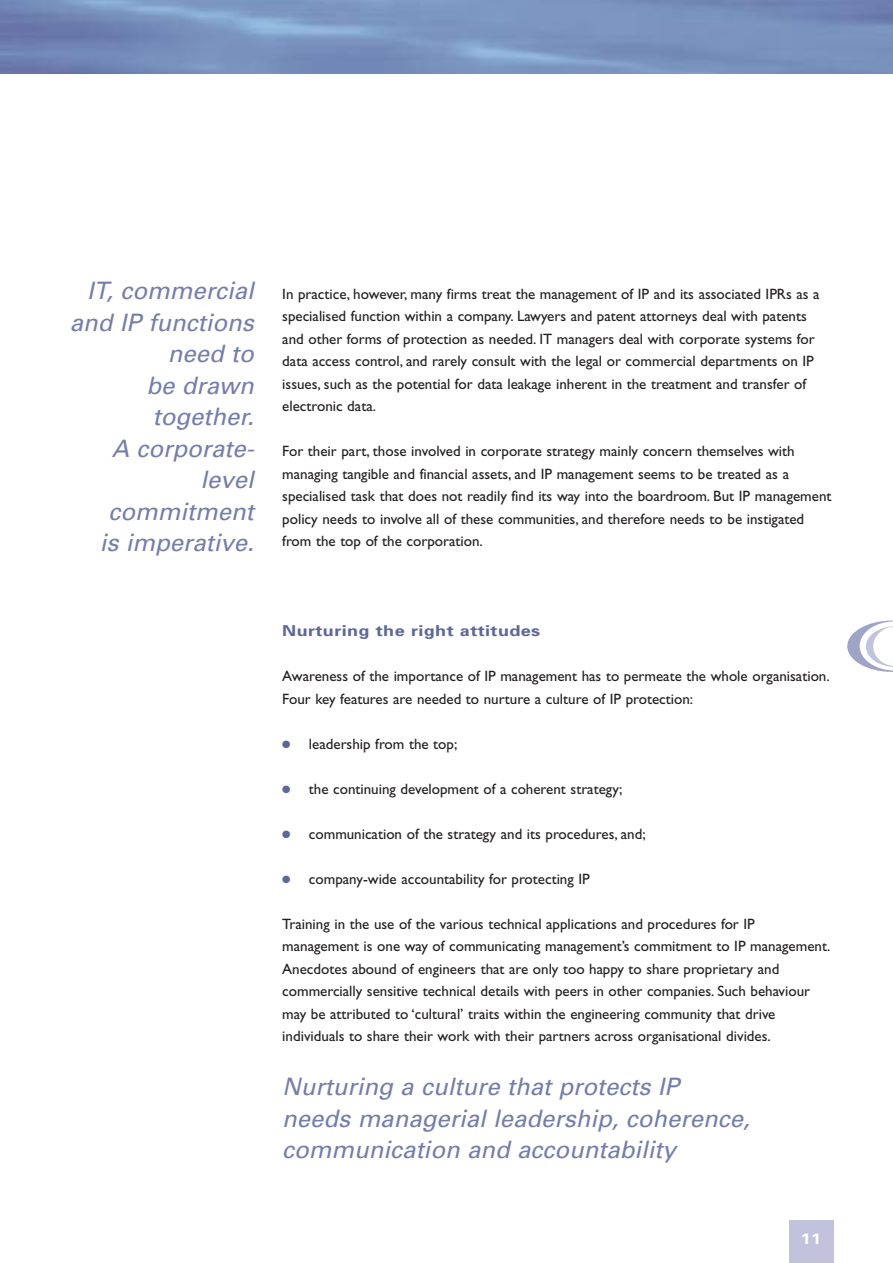
<style>
.page{position:relative;width:893px;height:1263px;background:#fff}
.page>*{position:absolute;margin:0;border:0;box-sizing:border-box;transform-origin:0 0}
.t1{font:italic 24px/31.5px "Univers";color:#757dac}
.t2{font:15px/22.5px "Gill Sans";color:#231f1f}
.t3{font:700 15px "Univers";letter-spacing:.02em;color:#5d679b;scale:1.2 1}
.t4{font:700 15px "Univers";color:#fff;scale:1.2 1}
.s1{color:#5d679b}
</style>
<div class="page">
<div style="left:788px;top:1220px;width:45px;height:43px;background:#c0c3db"></div>
<svg style="left:847px;top:621px;width:45px;height:51px"></svg>
<img style="left:0;top:0;width:892px;height:74px">
<h1 class="t1" style="left:70px;top:277px;width:190px;text-align:right">IT, commercial and IP functions need to<br>be drawn together.<br>A corporate&shy;level commitment<br>is imperative.</h1>
<p class="t2" style="left:282px;top:284px;width:539px">In practice, however, many firms treat the management of IP and its associated IPRs as a specialised function within a company. Lawyers and patent attorneys deal with patents and other forms of protection as needed. IT managers deal with corporate systems for data access control, and rarely consult with the legal or commercial departments on IP issues, such as the potential for data leakage inherent in the treatment and transfer of electronic data.</p>
<p class="t2" style="left:282px;top:441px;width:550px">For their part, those involved in corporate strategy mainly concern themselves with managing tangible and financial assets, and IP management seems to be treated as a specialised task that does not readily find its way into the boardroom. But IP management policy needs to involve all of these communities, and therefore needs to be instigated from the top of the corporation.</p>
<p class="t3" style="left:282px;top:625px;width:216px">Nurturing the right attitudes</p>
<p class="t2" style="left:282px;top:666px;width:549px">Awareness of the importance of IP management has to permeate the whole organisation.<br>Four key features are needed to nurture a culture of IP protection:</p>
<p class="t2" style="left:282px;top:734px;width:176px"><span class="s1">●</span> leadership from the top;</p>
<p class="t2" style="left:282px;top:779px;width:341px"><span class="s1">●</span> the continuing development of a coherent strategy;</p>
<p class="t2" style="left:282px;top:824px;width:365px"><span class="s1">●</span> communication of the strategy and its procedures, and;</p>
<p class="t2" style="left:282px;top:869px;width:309px"><span class="s1">●</span> company-wide accountability for protecting IP</p>
<p class="t2" style="left:282px;top:914px;width:549px">Training in the use of the various technical applications and procedures for IP management is one way of communicating management’s commitment to IP management.<br>Anecdotes abound of engineers that are only too happy to share proprietary and commercially sensitive technical details with peers in other companies. Such behaviour may be attributed to ‘cultural’ traits within the engineering community that drive individuals to share their work with their partners across organisational divides.</p>
<h1 class="t1" style="left:282px;top:1073px;width:474px">Nurturing a culture that protects IP needs managerial leadership, coherence, communication and accountability</h1>
<p class="t4" style="left:800px;top:1233px;width:19px">11</p>
</div>
